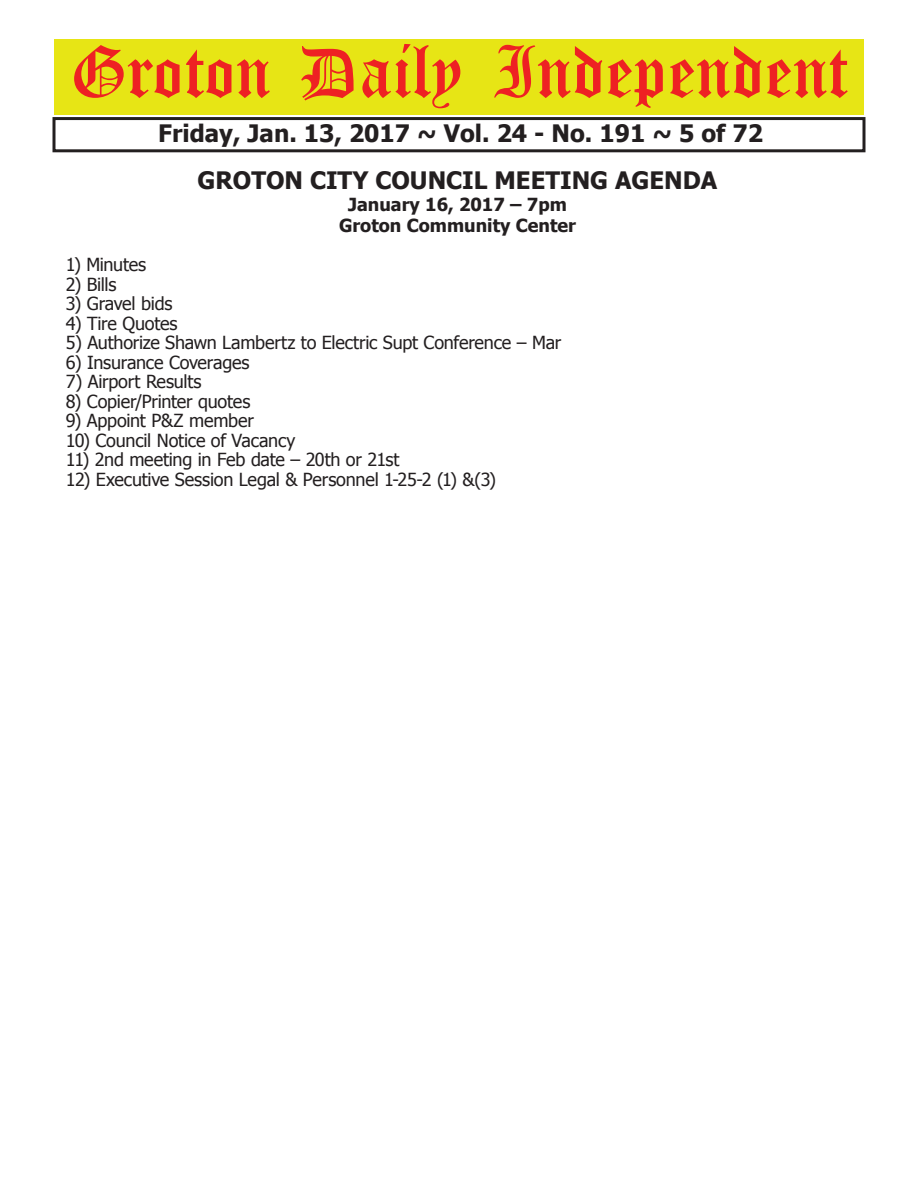
<style>
.page{position:relative;width:918px;height:1188px;background:#fff}
.page>*{position:absolute;margin:0;border:0;box-sizing:border-box;transform-origin:0 0}
.t1{font:54px "Old English Five";color:#ee2123}
.t2{font:700 24px/47px "Tahoma";color:#231f20;text-align:center}
.t3{font:18px "Tahoma";letter-spacing:-.015em;color:#231f20}
.t4{font:700 18px/21.6px "Tahoma";color:#231f20;text-align:center}
</style>
<div class="page">
<div style="left:52px;top:117px;width:814px;height:35px;border:3px solid #231f20"></div>
<div style="left:54px;top:40px;width:810px;height:75px;background:#e7e515"></div>
<h1 class="t1" style="left:70px;top:47px;width:779px">Groton Daily Independent</h1>
<h2 class="t2" style="left:158px;top:108px;width:606px">Friday, Jan. 13, 2017 ~ Vol. 24 - No. 191 ~ 5 of 72<br>GROTON CITY COUNCIL MEETING AGENDA</h2>
<p class="t4" style="left:339px;top:192px;width:238px">January 16, 2017 – 7pm<br>Groton Community Center</p>
<p class="t3" style="left:66px;top:253px;width:82px">1) Minutes</p>
<p class="t3" style="left:66px;top:272px;width:52px">2) Bills</p>
<p class="t3" style="left:66px;top:292px;width:108px">3) Gravel bids</p>
<p class="t3" style="left:66px;top:311px;width:113px">4) Tire Quotes</p>
<p class="t3" style="left:66px;top:331px;width:497px">5) Authorize Shawn Lambertz to Electric Supt Conference – Mar</p>
<p class="t3" style="left:66px;top:350px;width:185px">6) Insurance Coverages</p>
<p class="t3" style="left:66px;top:370px;width:137px">7) Airport Results</p>
<p class="t3" style="left:66px;top:389px;width:186px">8) Copier/Printer quotes</p>
<p class="t3" style="left:66px;top:409px;width:189px">9) Appoint P&amp;Z member</p>
<p class="t3" style="left:66px;top:428px;width:231px">10) Council Notice of Vacancy</p>
<p class="t3" style="left:66px;top:448px;width:335px">11) 2nd meeting in Feb date – 20th or 21st</p>
<p class="t3" style="left:66px;top:467px;width:432px">12) Executive Session Legal &amp; Personnel 1-25-2 (1) &amp;(3)</p>
</div>
